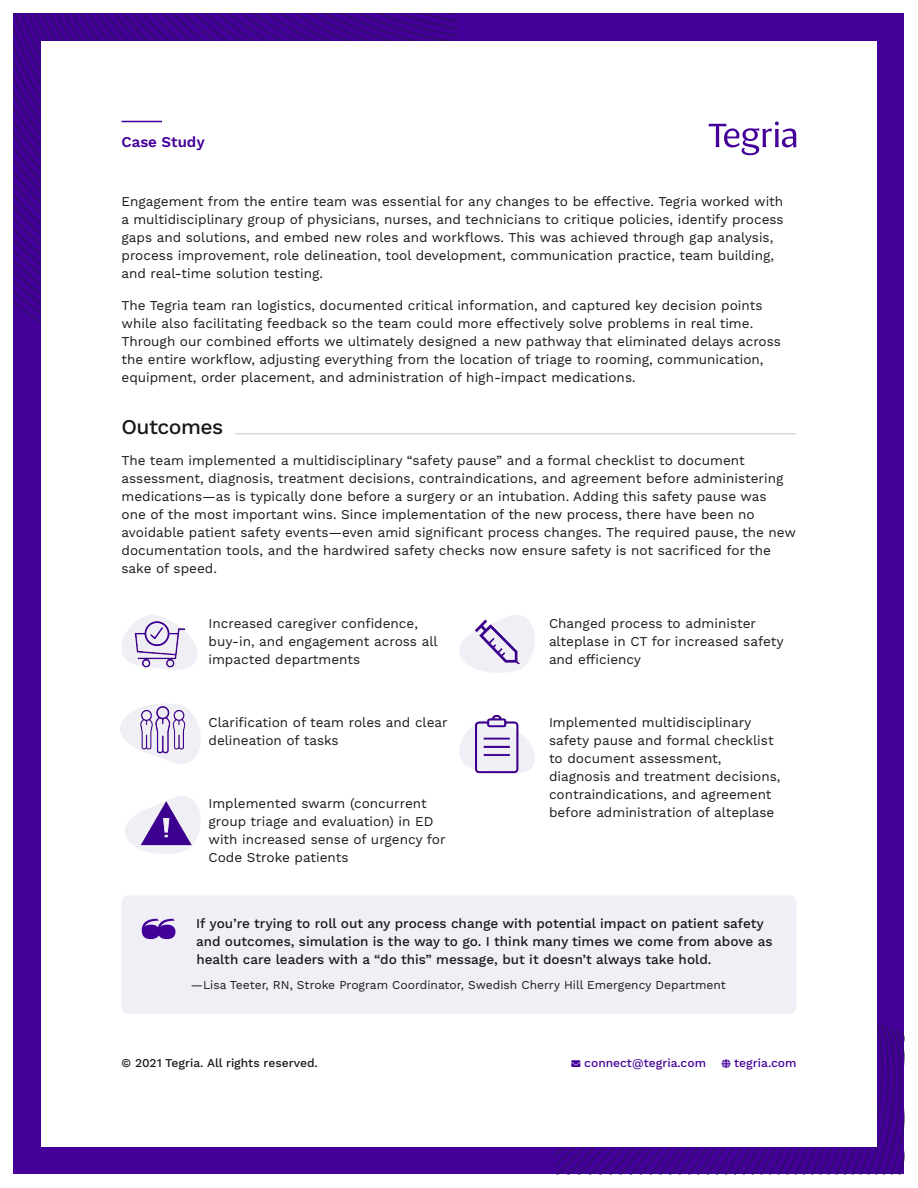
<style>
.page{position:relative;width:918px;height:1188px;background:#fff}
.page>*{position:absolute;margin:0;border:0;box-sizing:border-box;transform-origin:0 0}
.t1{font:500 21px "Work Sans";letter-spacing:-.025em;color:#19191b}
.t2{font:600 15px "Work Sans";color:#409}
.t3{font:13.5px/18px "Work Sans";color:#19191b}
.t4{font:500 13.5px/18px "Work Sans";color:#19191b}
.t5{font:12px "Work Sans";color:#19191b}
.t6{font:500 12px "Work Sans";color:#19191b}
.t7{font:500 12px "Work Sans";color:#409}
</style>
<div class="page">
<div style="left:14px;top:14px;width:890px;height:1160px;background:#409"></div>
<svg style="left:14px;top:14px;width:444px;height:309px"></svg>
<svg style="left:554px;top:1023px;width:350px;height:151px"></svg>
<div style="left:41px;top:41px;width:836px;height:1106px;background:#fff"></div>
<svg style="left:709px;top:121px;width:87px;height:34px"></svg>
<hr style="left:122px;top:121px;width:40px;height:1px;background:#409">
<hr style="left:235px;top:433px;width:562px;height:1px;background:#d9d9d6">
<div style="left:122px;top:896px;width:674px;height:118px;background:#f1eff6;border-radius:7px"></div>
<svg style="left:142px;top:919px;width:34px;height:20px"></svg>
<svg style="left:122px;top:615px;width:75px;height:51px"></svg>
<svg style="left:459px;top:617px;width:76px;height:56px"></svg>
<svg style="left:120px;top:709px;width:81px;height:55px"></svg>
<svg style="left:459px;top:731px;width:76px;height:39px"></svg>
<svg style="left:125px;top:796px;width:76px;height:58px"></svg>
<img style="left:130px;top:618px;width:60px;height:52px">
<img style="left:138px;top:704px;width:59px;height:55px">
<img style="left:141px;top:799px;width:59px;height:52px">
<img style="left:472px;top:615px;width:53px;height:49px">
<img style="left:468px;top:714px;width:59px;height:60px">
<p class="t2" style="left:122px;top:134px;width:85px">Case Study</p>
<p class="t3" style="left:122px;top:193px;width:664px">Engagement from the entire team was essential for any changes to be effective. Tegria worked with a multidisciplinary group of physicians, nurses, and technicians to critique policies, identify process gaps and solutions, and embed new roles and workflows. This was achieved through gap analysis, process improvement, role delineation, tool development, communication practice, team building, and real-time solution testing.</p>
<p class="t3" style="left:122px;top:297px;width:661px">The Tegria team ran logistics, documented critical information, and captured key decision points while also facilitating feedback so the team could more effectively solve problems in real time.<br>Through our combined efforts we ultimately designed a new pathway that eliminated delays across the entire workflow, adjusting everything from the location of triage to rooming, communication, equipment, order placement, and administration of high-impact medications.</p>
<p class="t1" style="left:122px;top:414px;width:103px">Outcomes</p>
<p class="t3" style="left:122px;top:452px;width:676px">The team implemented a multidisciplinary “safety pause” and a formal checklist to document assessment, diagnosis, treatment decisions, contraindications, and agreement before administering medications—as is typically done before a surgery or an intubation. Adding this safety pause was<br>one of the most important wins. Since implementation of the new process, there have been no avoidable patient safety events—even amid significant process changes. The required pause, the new documentation tools, and the hardwired safety checks now ensure safety is not sacrificed for the sake of speed.</p>
<p class="t3" style="left:208px;top:615px;width:231px">Increased caregiver confidence, buy-in, and engagement across all impacted departments</p>
<p class="t3" style="left:208px;top:714px;width:241px">Clarification of team roles and clear delineation of tasks</p>
<p class="t3" style="left:208px;top:795px;width:239px">Implemented swarm (concurrent group triage and evaluation) in ED with increased sense of urgency for<br>Code Stroke patients</p>
<p class="t3" style="left:549px;top:615px;width:236px">Changed process to administer alteplase in CT for increased safety and efficiency</p>
<p class="t3" style="left:549px;top:714px;width:233px">Implemented multidisciplinary safety pause and formal checklist to document assessment, diagnosis and treatment decisions, contraindications, and agreement before administration of alteplase</p>
<p class="t4" style="left:196px;top:915px;width:578px">If you’re trying to roll out any process change with potential impact on patient safety and outcomes, simulation is the way to go. I think many times we come from above as health care leaders with a “do this” message, but it doesn’t always take hold.</p>
<p class="t5" style="left:191px;top:978px;width:536px">—Lisa Teeter, RN, Stroke Program Coordinator, Swedish Cherry Hill Emergency Department</p>
<p class="t6" style="left:122px;top:1055px;width:198px">© 2021 Tegria. All rights reserved.</p>
<p class="t7" style="left:571px;top:1055px;width:136px">→ connect@tegria.com</p>
<p class="t7" style="left:734px;top:1055px;width:64px">tegria.com</p>
</div>
